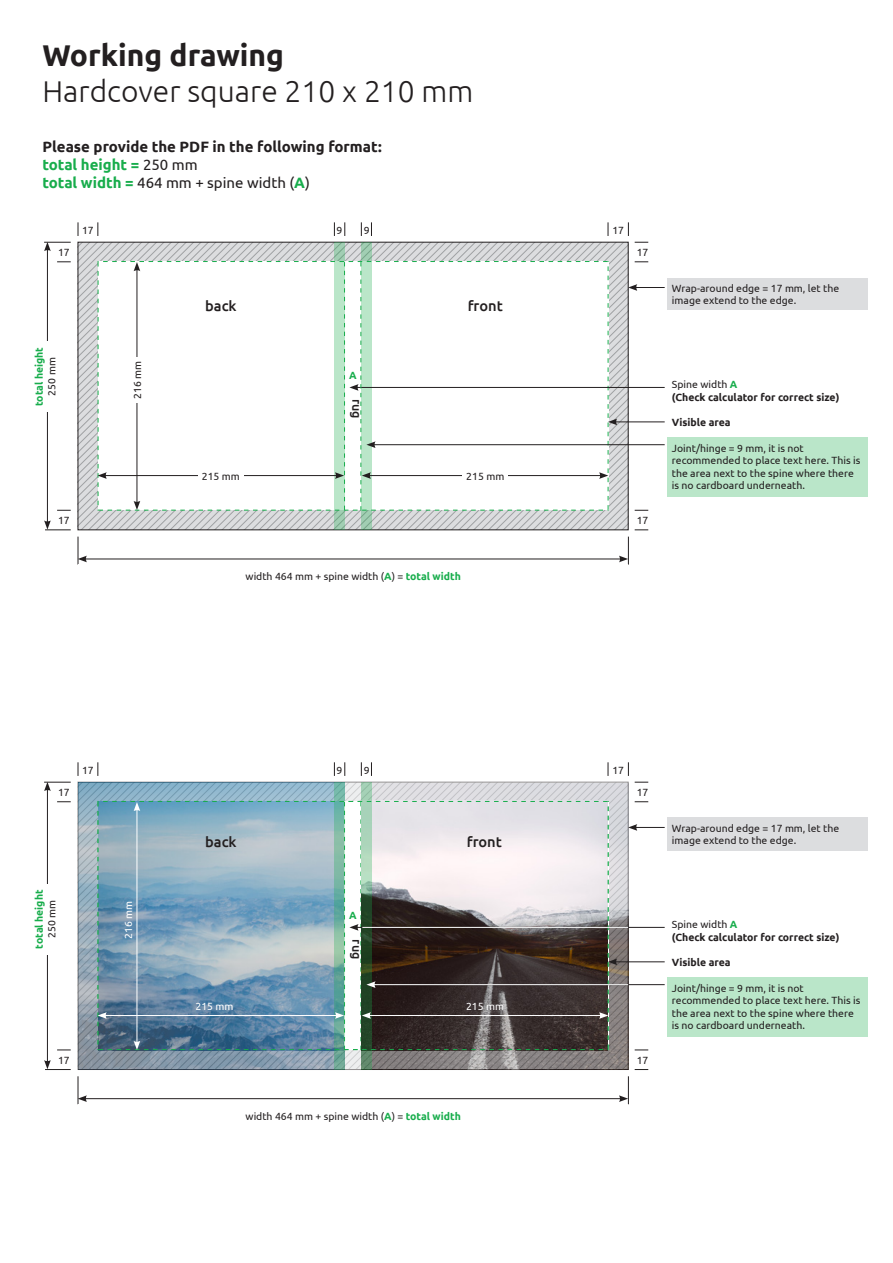
<style>
.page{position:relative;width:893px;height:1263px;background:#fff}
.page>*{position:absolute;margin:0;border:0;box-sizing:border-box;transform-origin:0 0}
.t1{font:300 30px "Ubuntu";color:#231f20}
.t2{font:700 30px "Ubuntu";color:#231f20}
.t3{font:700 15px "Ubuntu";color:#231f20}
.t4{font:15px "Ubuntu";color:#231f20}
.t5{font:700 15px "Ubuntu";color:#18ad4c}
.t6{font:500 14.55px "Ubuntu";color:#231f20}
.t7{font:500 12.45px "Ubuntu";color:#231f20}
.t8{font:10.5px/12.5px "Ubuntu";color:#231f20}
.t9{font:700 10.5px "Ubuntu";color:#231f20}
.t10{font:700 10.5px "Ubuntu";color:#18ad4c}
.t11{font:10.5px "Ubuntu";color:#fff}
.s1{font-weight:400;color:#231f20}
.s2{font-weight:700;color:#18ad4c}
</style>
<div class="page">
<div style="left:668px;top:279px;width:200px;height:31px;background:#dcdddf"></div>
<div style="left:668px;top:437px;width:200px;height:59px;background:#bae6c9"></div>
<svg style="left:80px;top:244px;width:546px;height:284px;background:#ced1d2"></svg>
<svg style="left:334px;top:242px;width:11px;height:288px"></svg>
<svg style="left:361px;top:242px;width:11px;height:288px"></svg>
<hr style="left:47px;top:249px;width:1px;height:274px;background:#231f20">
<svg style="left:98px;top:222px;width:1px;height:14px"></svg>
<svg style="left:334px;top:222px;width:1px;height:14px"></svg>
<svg style="left:345px;top:222px;width:1px;height:14px"></svg>
<svg style="left:361px;top:222px;width:1px;height:14px"></svg>
<svg style="left:371px;top:222px;width:1px;height:14px"></svg>
<svg style="left:628px;top:222px;width:1px;height:14px"></svg>
<svg style="left:608px;top:222px;width:1px;height:14px"></svg>
<svg style="left:78px;top:222px;width:1px;height:14px"></svg>
<svg style="left:635px;top:242px;width:13px;height:1px"></svg>
<svg style="left:635px;top:510px;width:13px;height:1px"></svg>
<svg style="left:44px;top:242px;width:27px;height:9px"></svg>
<svg style="left:57px;top:510px;width:14px;height:1px"></svg>
<svg style="left:635px;top:262px;width:13px;height:1px"></svg>
<svg style="left:635px;top:530px;width:13px;height:1px"></svg>
<svg style="left:57px;top:262px;width:14px;height:1px"></svg>
<svg style="left:44px;top:520px;width:27px;height:11px"></svg>
<div style="left:19px;top:341px;width:52px;height:71px;background:#fff"></div>
<hr style="left:85px;top:559px;width:536px;height:1px;background:#231f20">
<svg style="left:619px;top:537px;width:10px;height:27px"></svg>
<svg style="left:78px;top:537px;width:9px;height:27px"></svg>
<hr style="left:615px;top:422px;width:50px;height:1px;background:#231f20">
<hr style="left:373px;top:444px;width:292px;height:1px;background:#231f20">
<hr style="left:356px;top:387px;width:309px;height:1px;background:#231f20">
<hr style="left:635px;top:287px;width:30px;height:1px;background:#231f20">
<svg style="left:628px;top:284px;width:9px;height:7px"></svg>
<svg style="left:98px;top:261px;width:519px;height:250px"></svg>
<svg style="left:80px;top:784px;width:546px;height:284px;background:#9ca9b2"></svg>
<div style="left:668px;top:817px;width:200px;height:34px;background:#dcdddf"></div>
<div style="left:668px;top:977px;width:200px;height:59px;background:#bae6c9"></div>
<hr style="left:47px;top:789px;width:1px;height:273px;background:#231f20">
<svg style="left:98px;top:762px;width:1px;height:14px"></svg>
<svg style="left:334px;top:762px;width:1px;height:14px"></svg>
<svg style="left:345px;top:762px;width:1px;height:14px"></svg>
<svg style="left:361px;top:762px;width:1px;height:14px"></svg>
<svg style="left:371px;top:762px;width:1px;height:14px"></svg>
<svg style="left:628px;top:762px;width:1px;height:14px"></svg>
<svg style="left:608px;top:762px;width:1px;height:14px"></svg>
<svg style="left:78px;top:762px;width:1px;height:14px"></svg>
<svg style="left:635px;top:782px;width:13px;height:1px"></svg>
<svg style="left:635px;top:1050px;width:13px;height:1px"></svg>
<svg style="left:44px;top:782px;width:27px;height:9px"></svg>
<svg style="left:57px;top:1050px;width:14px;height:1px"></svg>
<svg style="left:635px;top:801px;width:13px;height:1px"></svg>
<svg style="left:635px;top:1069px;width:13px;height:1px"></svg>
<svg style="left:57px;top:801px;width:14px;height:1px"></svg>
<svg style="left:44px;top:1060px;width:27px;height:10px"></svg>
<div style="left:19px;top:884px;width:52px;height:70px;background:#fff"></div>
<hr style="left:85px;top:1098px;width:536px;height:1px;background:#231f20">
<svg style="left:619px;top:1076px;width:10px;height:28px"></svg>
<svg style="left:78px;top:1076px;width:9px;height:28px"></svg>
<hr style="left:615px;top:961px;width:50px;height:1px;background:#231f20">
<hr style="left:635px;top:827px;width:30px;height:1px;background:#231f20">
<svg style="left:628px;top:824px;width:9px;height:7px"></svg>
<svg style="left:334px;top:782px;width:11px;height:288px"></svg>
<svg style="left:361px;top:782px;width:11px;height:288px"></svg>
<hr style="left:373px;top:984px;width:292px;height:1px;background:#231f20">
<hr style="left:356px;top:927px;width:309px;height:1px;background:#231f20">
<hr style="left:373px;top:984px;width:255px;height:1px;background:#fff">
<svg style="left:98px;top:801px;width:519px;height:249px;background:#8997a0"></svg>
<hr style="left:362px;top:927px;width:266px;height:1px;background:#fff">
<p class="t2" style="left:43px;top:37px;width:243px">Working drawing</p>
<p class="t1" style="left:43px;top:73px;width:432px">Hardcover square 210 x 210 mm</p>
<p class="t3" style="left:43px;top:138px;width:341px">Please provide the PDF in the following format:</p>
<p class="t5" style="left:43px;top:156px;width:157px">total height = <span class="s1">250 mm</span></p>
<p class="t4" style="left:43px;top:174px;width:269px"><span class="s2">total width =</span> 464 mm + spine width (<span class="s2">A</span>)</p>
<p class="t8" style="left:58px;top:246px;width:13px">17</p>
<p class="t8" style="left:82px;top:224px;width:13px">17</p>
<p class="t8" style="left:337px;top:224px;width:7px">9</p>
<p class="t8" style="left:364px;top:224px;width:7px">9</p>
<p class="t8" style="left:612px;top:224px;width:13px">17</p>
<p class="t8" style="left:637px;top:246px;width:13px">17</p>
<p class="t10" style="left:33px;top:406px;width:60px;rotate:-90deg">total height</p>
<p class="t8" style="left:45px;top:395px;width:40px;rotate:-90deg">250 mm</p>
<p class="t8" style="left:131px;top:399px;width:40px;rotate:-90deg">216 mm</p>
<p class="t6" style="left:205px;top:297px;width:33px">back</p>
<p class="t6" style="left:468px;top:297px;width:37px">front</p>
<p class="t10" style="left:349px;top:369px;width:9px">A</p>
<p class="t7" style="left:365px;top:399px;width:21px;rotate:90deg">rug</p>
<p class="t8" style="left:58px;top:514px;width:13px">17</p>
<p class="t8" style="left:202px;top:469px;width:40px">215 mm</p>
<p class="t8" style="left:466px;top:469px;width:40px">215 mm</p>
<p class="t8" style="left:246px;top:569px;width:217px">width 464 mm + spine width (<span class="s2">A</span>) = <span class="s2">total width</span></p>
<p class="t8" style="left:637px;top:514px;width:13px">17</p>
<p class="t8" style="left:672px;top:281px;width:169px">Wrap-around edge = 17 mm, let the image extend to the edge.</p>
<p class="t8" style="left:672px;top:378px;width:67px">Spine width <span class="s2">A</span></p>
<p class="t9" style="left:672px;top:391px;width:169px">(Check calculator for correct size)</p>
<p class="t9" style="left:672px;top:416px;width:60px">Visible area</p>
<p class="t8" style="left:672px;top:441px;width:190px">Joint/hinge = 9 mm, it is not recommended to place text here. This is the area next to the spine where there is no cardboard underneath.</p>
<p class="t8" style="left:58px;top:786px;width:13px">17</p>
<p class="t8" style="left:82px;top:763px;width:13px">17</p>
<p class="t8" style="left:337px;top:763px;width:7px">9</p>
<p class="t8" style="left:364px;top:763px;width:7px">9</p>
<p class="t8" style="left:612px;top:763px;width:13px">17</p>
<p class="t8" style="left:637px;top:786px;width:13px">17</p>
<p class="t6" style="left:205px;top:832px;width:33px">back</p>
<p class="t6" style="left:467px;top:832px;width:37px">front</p>
<p class="t10" style="left:33px;top:948px;width:60px;rotate:-90deg">total height</p>
<p class="t8" style="left:45px;top:938px;width:40px;rotate:-90deg">250 mm</p>
<p class="t11" style="left:122px;top:939px;width:40px;rotate:-90deg">216 mm</p>
<p class="t10" style="left:349px;top:909px;width:9px">A</p>
<p class="t7" style="left:365px;top:939px;width:21px;rotate:90deg">rug</p>
<p class="t11" style="left:195px;top:1000px;width:40px">215 mm</p>
<p class="t11" style="left:466px;top:1000px;width:40px">215 mm</p>
<p class="t8" style="left:58px;top:1054px;width:13px">17</p>
<p class="t8" style="left:637px;top:1054px;width:13px">17</p>
<p class="t8" style="left:246px;top:1109px;width:217px">width 464 mm + spine width (<span class="s2">A</span>) = <span class="s2">total width</span></p>
<p class="t8" style="left:672px;top:821px;width:169px">Wrap-around edge = 17 mm, let the image extend to the edge.</p>
<p class="t8" style="left:672px;top:918px;width:67px">Spine width <span class="s2">A</span></p>
<p class="t9" style="left:672px;top:930px;width:169px">(Check calculator for correct size)</p>
<p class="t9" style="left:672px;top:956px;width:60px">Visible area</p>
<p class="t8" style="left:672px;top:981px;width:190px">Joint/hinge = 9 mm, it is not recommended to place text here. This is the area next to the spine where there is no cardboard underneath.</p>
</div>
